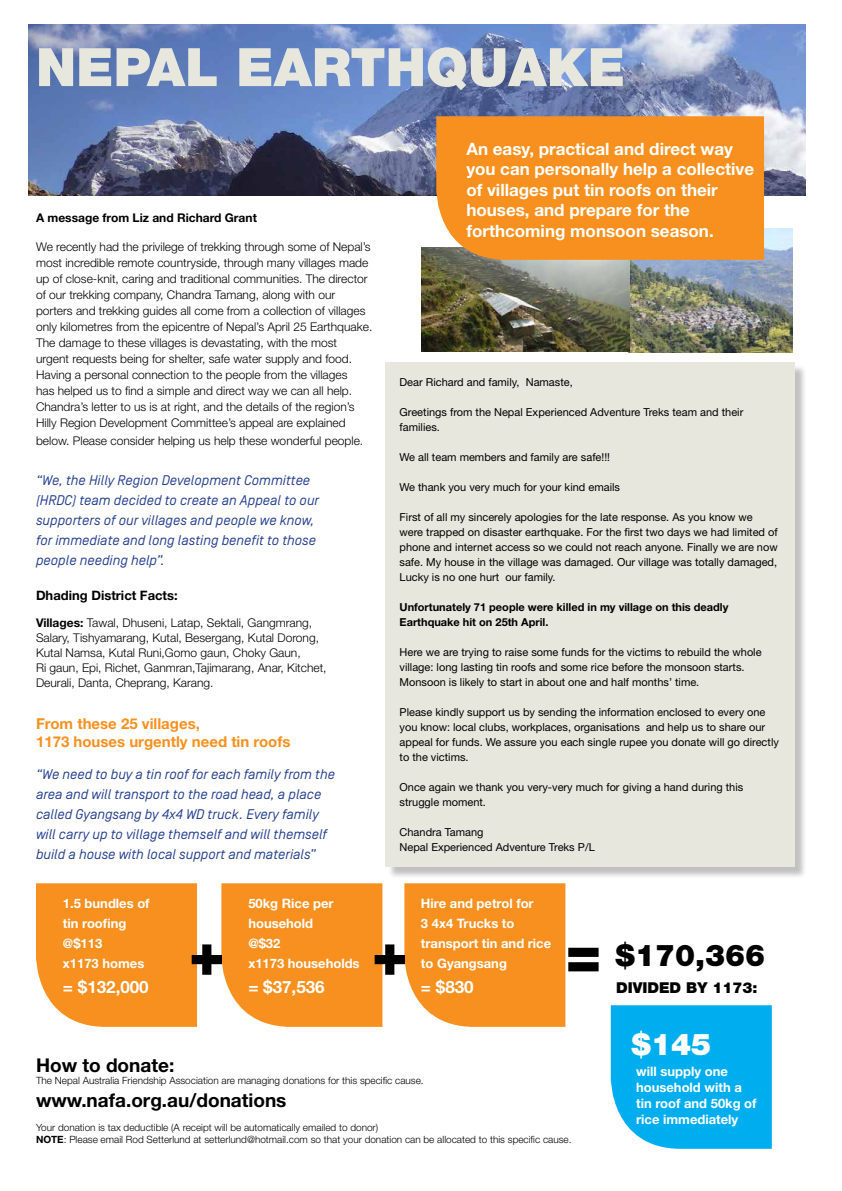
<style>
.page{position:relative;width:842px;height:1191px;background:#fff}
.page>*{position:absolute;margin:0;border:0;box-sizing:border-box;transform-origin:0 0}
.t1{font:900 60px "Helvetica Neue";color:#000}
.t2{font:900 53px "Helvetica Neue";color:#e7e7dd}
.t3{font:900 30px "Helvetica Neue";color:#000}
.t4{font:900 30px "Helvetica Neue";color:#fff}
.t5{font:700 19px "Helvetica Neue";color:#000}
.t6{font:700 17px/20.4px "Helvetica Neue";color:#fff}
.t7{font:700 15px/18px "Helvetica Neue";color:#f7901e}
.t8{font:900 15px "Helvetica Neue";color:#000}
.t9{font:italic 14px/20px "Simplon Norm";color:#25408f}
.t10{font:700 13px/20px "Helvetica Neue";color:#fff}
.t11{font:700 13px "Helvetica Neue";color:#000}
.t12{font:300 12px/16px "Helvetica Neue";color:#000}
.t13{font:700 12px "Helvetica Neue";color:#000}
.t14{font:11px/15px "Helvetica Neue";color:#000}
.t15{font:700 11px/15px "Helvetica Neue";color:#000}
.t16{font:300 10px/12px "Helvetica Neue";color:#000}
.s1{font-weight:700}
.s2{font-size:60px}
</style>
<div class="page">
<div style="left:221px;top:883px;width:161px;height:143px;background:#f7901e"></div>
<div style="left:404px;top:883px;width:161px;height:143px;background:#f7901e"></div>
<div style="left:611px;top:1005px;width:161px;height:143px;background:#00aeef"></div>
<img style="left:629px;top:229px;width:163px;height:123px">
<img style="left:421px;top:247px;width:209px;height:104px">
<div style="left:387px;top:364px;width:420px;height:515px;background:#000;opacity:.25"></div>
<div style="left:385px;top:363px;width:410px;height:504px;background:#e7e7dd"></div>
<img style="left:28px;top:24px;width:778px;height:172px">
<div style="left:436px;top:116px;width:328px;height:144px;background:#f7901e"></div>
<div style="left:36px;top:883px;width:161px;height:143px;background:#f7901e"></div>
<h2 class="t2" style="left:36px;top:36px;width:591px">NEPAL EARTHQUAKE</h2>
<p class="t13" style="left:36px;top:210px;width:222px">A message from Liz and Richard Grant</p>
<p class="t12" style="left:36px;top:239px;width:338px">We recently had the privilege of trekking through some of Nepal’s most incredible remote countryside, through many villages made up of close-knit, caring and traditional communities. The director of our trekking company, Chandra Tamang, along with our porters and trekking guides all come from a collection of villages only kilometres from the epicentre of Nepal’s April 25 Earthquake.<br>The damage to these villages is devastating, with the most urgent requests being for shelter, safe water supply and food.<br>Having a personal connection to the people from the villages<br>has helped us to find a simple and direct way we can all help.<br>Chandra’s letter to us is at right, and the details of the region’s Hilly Region Development Committee’s appeal are explained</p>
<p class="t12" style="left:36px;top:433px;width:329px">below. Please consider helping us help these wonderful people.</p>
<p class="t9" style="left:36px;top:470px;width:285px">“We, the Hilly Region Development Committee (HRDC) team decided to create an Appeal to our supporters of our villages and people we know, for immediate and long lasting benefit to those people needing help”.</p>
<p class="t11" style="left:36px;top:587px;width:143px">Dhading District Facts:</p>
<p class="t12" style="left:36px;top:615px;width:292px;line-height:15px"><span class="s1">Villages:</span> Tawal, Dhuseni, Latap, Sektali, Gangmrang, Salary, Tishyamarang, Kutal, Besergang, Kutal Dorong, Kutal Namsa, Kutal Runi,Gomo gaun, Choky Gaun,<br>Ri gaun, Epi, Richet, Ganmran,Tajimarang, Anar, Kitchet, Deurali, Danta, Cheprang, Karang.</p>
<h3 class="t7" style="left:36px;top:714px;width:256px">From these 25 villages,<br>1173 houses urgently need tin roofs</h3>
<p class="t9" style="left:36px;top:764px;width:300px">“We need to buy a tin roof for each family from the area and will transport to the road head, a place called Gyangsang by 4x4 WD truck. Every family will carry up to village themself and will themself build a house with local support and materials”</p>
<h3 class="t6" style="left:466px;top:138px;width:289px">An easy, practical and direct way you can personally help a collective of villages put tin roofs on their houses, and prepare for the forthcoming monsoon season.</h3>
<p class="t14" style="left:400px;top:374px;width:175px">Dear Richard and family, Namaste,</p>
<p class="t14" style="left:400px;top:404px;width:345px">Greetings from the Nepal Experienced Adventure Treks team and their families.</p>
<p class="t14" style="left:400px;top:449px;width:212px">We all team members and family are safe!!!</p>
<p class="t14" style="left:400px;top:479px;width:222px">We thank you very much for your kind emails</p>
<p class="t14" style="left:400px;top:509px;width:380px">First of all my sincerely apologies for the late response. As you know we were trapped on disaster earthquake. For the first two days we had limited of phone and internet access so we could not reach anyone. Finally we are now safe. My house in the village was damaged. Our village was totally damaged, Lucky is no one hurt our family.</p>
<p class="t15" style="left:400px;top:599px;width:330px">Unfortunately 71 people were killed in my village on this deadly<br>Earthquake hit on 25th April.</p>
<p class="t14" style="left:400px;top:644px;width:364px">Here we are trying to raise some funds for the victims to rebuild the whole village: long lasting tin roofs and some rice before the monsoon starts.<br>Monsoon is likely to start in about one and half months’ time.</p>
<p class="t14" style="left:400px;top:704px;width:381px">Please kindly support us by sending the information enclosed to every one you know: local clubs, workplaces, organisations and help us to share our appeal for funds. We assure you each single rupee you donate will go directly to the victims.</p>
<p class="t14" style="left:400px;top:779px;width:345px">Once again we thank you very-very much for giving a hand during this struggle moment.</p>
<p class="t14" style="left:400px;top:824px;width:197px">Chandra Tamang<br>Nepal Experienced Adventure Treks P/L</p>
<p class="t10" style="left:63px;top:893px;width:88px">1.5 bundles of tin roofing @$113<br>x1173 homes</p>
<h3 class="t6" style="left:63px;top:976px;width:87px">= $132,000</h3>
<p class="t10" style="left:248px;top:893px;width:113px">50kg Rice per household<br>@$32<br>x1173 households</p>
<h3 class="t6" style="left:248px;top:976px;width:78px">= $37,536</h3>
<p class="t10" style="left:421px;top:893px;width:132px">Hire and petrol for<br>3 4x4 Trucks to transport tin and rice to Gyangsang</p>
<h3 class="t6" style="left:421px;top:976px;width:54px">= $830</h3>
<h1 class="t1" style="left:189px;top:917px;width:37px">+</h1>
<h1 class="t1" style="left:372px;top:917px;width:37px">+</h1>
<h3 class="t3" style="left:565px;top:937px;width:201px"><span class="s2">=</span> $170,366</h3>
<h3 class="t8" style="left:616px;top:978px;width:143px">DIVIDED BY 1173:</h3>
<h3 class="t4" style="left:631px;top:1026px;width:82px">$145</h3>
<h3 class="t5" style="left:36px;top:1053px;width:140px">How to donate:</h3>
<p class="t16" style="left:36px;top:1074px;width:389px">The Nepal Australia Friendship Association are managing donations for this specific cause.</p>
<h3 class="t5" style="left:36px;top:1088px;width:252px">www.nafa.org.au/donations</h3>
<p class="t16" style="left:36px;top:1121px;width:537px">Your donation is tax deductible (A receipt will be automatically emailed to donor)<br><span class="s1">NOTE</span>: Please email Rod Setterlund at setterlund@hotmail.com so that your donation can be allocated to this specific cause.</p>
<p class="t10" style="left:636px;top:1063px;width:122px;line-height:16px">will supply one household with a tin roof and 50kg of rice immediately</p>
</div>
